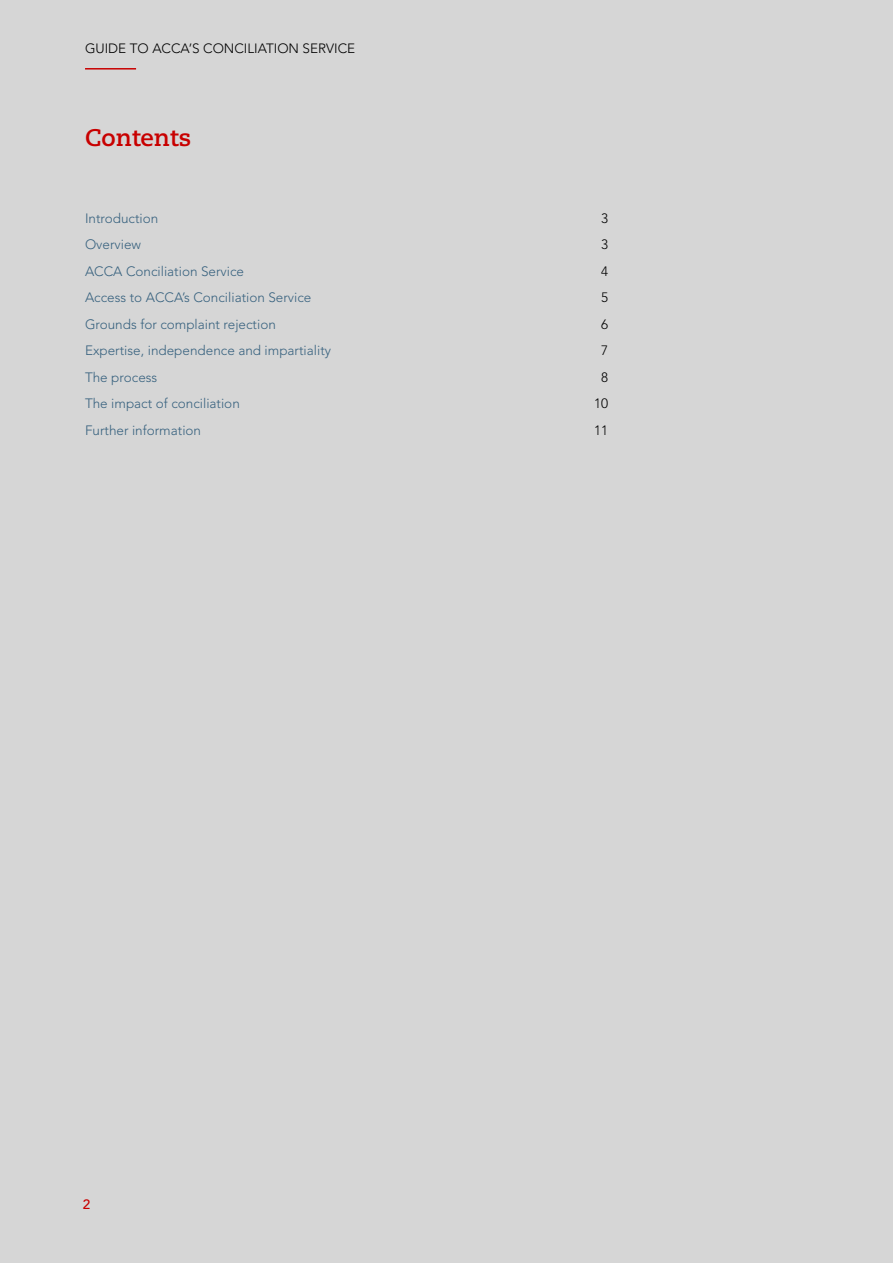
<style>
.page{position:relative;width:893px;height:1263px;background:#d6d6d6}
.page>*{position:absolute;margin:0;border:0;box-sizing:border-box;transform-origin:0 0}
.t1{font:700 24px "Caecilia";color:#c80000}
.t2{font:300 13.5px "Avenir LT Std";color:#38627f}
.t3{font:300 13.5px "Avenir LT Pro";color:#000}
.t4{font:300 13.5px "Avenir LT Std";color:#000}
.t5{font:500 13.5px "Avenir LT Pro";color:#c80000}
</style>
<div class="page">
<hr style="left:85px;top:68px;width:51px;height:2px;background:#c80000">
<p class="t3" style="left:85px;top:40px;width:272px">GUIDE TO ACCA’S CONCILIATION SERVICE</p>
<h1 class="t1" style="left:85px;top:124px;width:108px">Contents</h1>
<p class="t2" style="left:85px;top:210px;width:75px">Introduction</p>
<p class="t4" style="left:601px;top:210px;width:9px">3</p>
<p class="t2" style="left:85px;top:237px;width:58px">Overview</p>
<p class="t4" style="left:601px;top:237px;width:9px">3</p>
<p class="t2" style="left:85px;top:263px;width:161px">ACCA Conciliation Service</p>
<p class="t4" style="left:601px;top:263px;width:9px">4</p>
<p class="t2" style="left:85px;top:290px;width:228px">Access to ACCA’s Conciliation Service</p>
<p class="t4" style="left:601px;top:290px;width:9px">5</p>
<p class="t2" style="left:85px;top:316px;width:192px">Grounds for complaint rejection</p>
<p class="t4" style="left:601px;top:316px;width:9px">6</p>
<p class="t2" style="left:85px;top:343px;width:248px">Expertise, independence and impartiality</p>
<p class="t4" style="left:601px;top:343px;width:9px">7</p>
<p class="t2" style="left:85px;top:369px;width:74px">The process</p>
<p class="t4" style="left:601px;top:369px;width:9px">8</p>
<p class="t2" style="left:85px;top:396px;width:156px">The impact of conciliation</p>
<p class="t4" style="left:594px;top:396px;width:16px">10</p>
<p class="t2" style="left:85px;top:422px;width:118px">Further information</p>
<p class="t4" style="left:594px;top:422px;width:16px">11</p>
<p class="t5" style="left:83px;top:1197px;width:9px">2</p>
</div>
